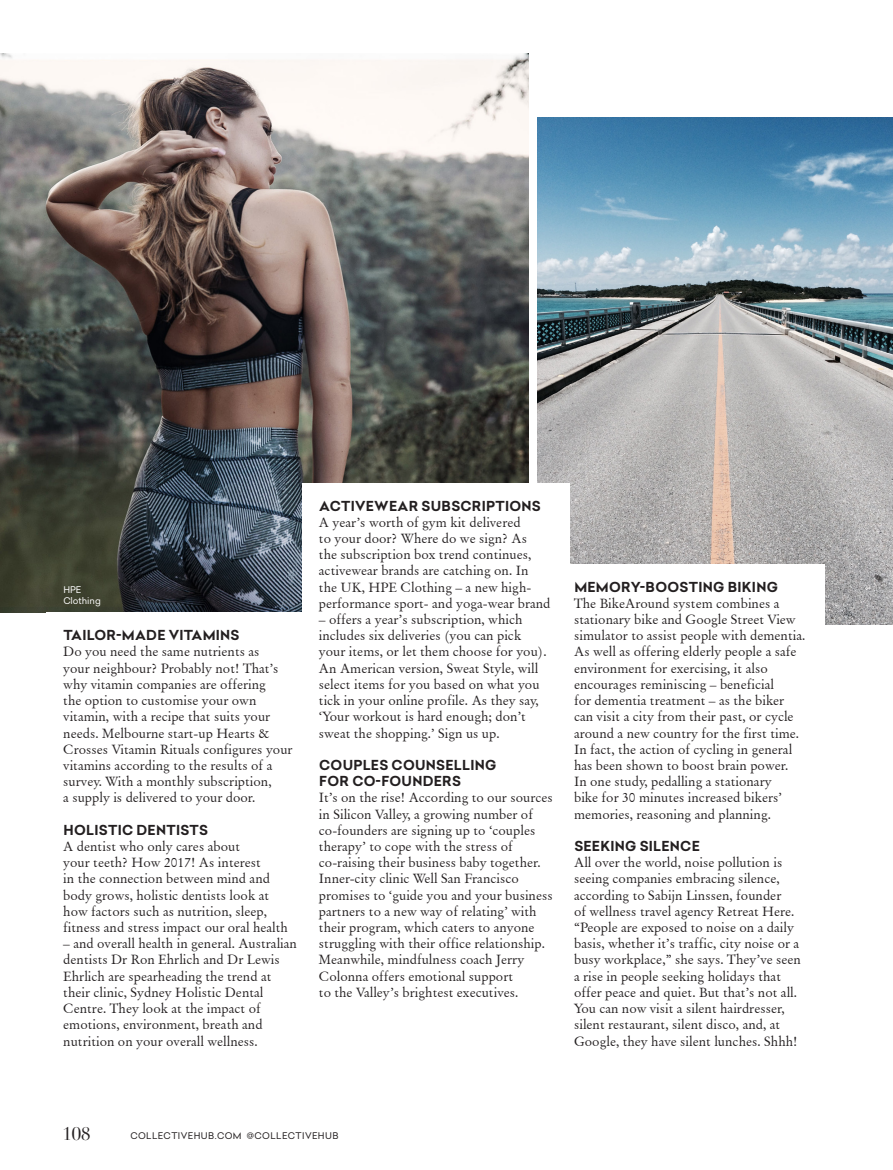
<style>
.page{position:relative;width:893px;height:1170px;background:#fff}
.page>*{position:absolute;margin:0;border:0;box-sizing:border-box;transform-origin:0 0}
.Page_numbers_left{font:18px "Didot LT Std";color:#231f20}
.Body_text{font:13.5px/16.2px "Baramond";color:#231f20}
.Body_text-2{font:700 13.5px/16.2px "Celias";letter-spacing:.02em;color:#231f20}
.Page_number_text_lef{font:9px "Celias";letter-spacing:.05em;color:#231f20}
.Body_text-3{font:9px/10.8px "Celias";color:#fff}
</style>
<div class="page">
<img style="left:538px;top:117px;width:355px;height:507px">
<img style="left:0;top:53px;width:528px;height:559px">
<div style="left:302px;top:483px;width:268px;height:530px;background:#fff"></div>
<div style="left:557px;top:563px;width:268px;height:515px;background:#fff"></div>
<p class="Body_text-3" style="left:63px;top:584px;width:39px">HPE<br>Clothing</p>
<p class="Body_text-2" style="left:64px;top:627px;width:178px">TAILOR-MADE VITAMINS</p>
<p class="Body_text" style="left:63px;top:643px;width:231px">Do you need the same nutrients as<br>your neighbour? Probably not! That’s why vitamin companies are offering<br>the option to customise your own vitamin, with a recipe that suits your needs. Melbourne start-up Hearts &amp; Crosses Vitamin Rituals configures your vitamins according to the results of a survey. With a monthly subscription,<br>a supply is delivered to your door.</p>
<p class="Body_text-2" style="left:64px;top:821px;width:146px">HOLISTIC DENTISTS</p>
<p class="Body_text" style="left:63px;top:838px;width:226px">A dentist who only cares about<br>your teeth? How 2017! As interest<br>in the connection between mind and body grows, holistic dentists look at how factors such as nutrition, sleep, fitness and stress impact our oral health</p>
<p class="Body_text" style="left:63px;top:935px;width:235px">– and overall health in general. Australian dentists Dr Ron Ehrlich and Dr Lewis Ehrlich are spearheading the trend at their clinic, Sydney Holistic Dental Centre. They look at the impact of emotions, environment, breath and nutrition on your overall wellness.</p>
<p class="Body_text-2" style="left:319px;top:497px;width:223px">ACTIVEWEAR SUBSCRIPTIONS</p>
<p class="Body_text" style="left:319px;top:514px;width:233px">A year’s worth of gym kit delivered<br>to your door? Where do we sign? As<br>the subscription box trend continues, activewear brands are catching on. In<br>the UK, HPE Clothing – a new high&shy;performance sport- and yoga-wear brand</p>
<p class="Body_text" style="left:319px;top:611px;width:229px">– offers a year’s subscription, which includes six deliveries (you can pick your items, or let them choose for you).<br>An American version, Sweat Style, will select items for you based on what you tick in your online profile. As they say, ‘Your workout is hard enough; don’t sweat the shopping.’ Sign us up.</p>
<p class="Body_text-2" style="left:319px;top:757px;width:179px">COUPLES COUNSELLING<br>FOR CO-FOUNDERS</p>
<p class="Body_text" style="left:319px;top:789px;width:235px">It’s on the rise! According to our sources in Silicon Valley, a growing number of co-founders are signing up to ‘couples therapy’ to cope with the stress of co-raising their business baby together.<br>Inner-city clinic Well San Francisco promises to ‘guide you and your business partners to a new way of relating’ with their program, which caters to anyone struggling with their office relationship.<br>Meanwhile, mindfulness coach Jerry Colonna offers emotional support<br>to the Valley’s brightest executives.</p>
<p class="Body_text-2" style="left:574px;top:578px;width:205px">MEMORY-BOOSTING BIKING</p>
<p class="Body_text" style="left:574px;top:595px;width:233px">The BikeAround system combines a stationary bike and Google Street View simulator to assist people with dementia.<br>As well as offering elderly people a safe environment for exercising, it also encourages reminiscing – beneficial<br>for dementia treatment – as the biker can visit a city from their past, or cycle around a new country for the first time.<br>In fact, the action of cycling in general has been shown to boost brain power.<br>In one study, pedalling a stationary<br>bike for 30 minutes increased bikers’ memories, reasoning and planning.</p>
<p class="Body_text-2" style="left:574px;top:838px;width:127px">SEEKING SILENCE</p>
<p class="Body_text" style="left:574px;top:854px;width:229px">All over the world, noise pollution is seeing companies embracing silence, according to Sabijn Linssen, founder<br>of wellness travel agency Retreat Here. “People are exposed to noise on a daily basis, whether it’s traffic, city noise or a busy workplace,” she says. They’ve seen a rise in people seeking holidays that offer peace and quiet. But that’s not all.<br>You can now visit a silent hairdresser, silent restaurant, silent disco, and, at Google, they have silent lunches. Shhh!</p>
<p class="Page_numbers_left" style="left:63px;top:1123px;width:30px">108</p>
<p class="Page_number_text_lef" style="left:130px;top:1128px;width:210px">COLLECTIVEHUB.COM @COLLECTIVEHUB</p>
</div>
